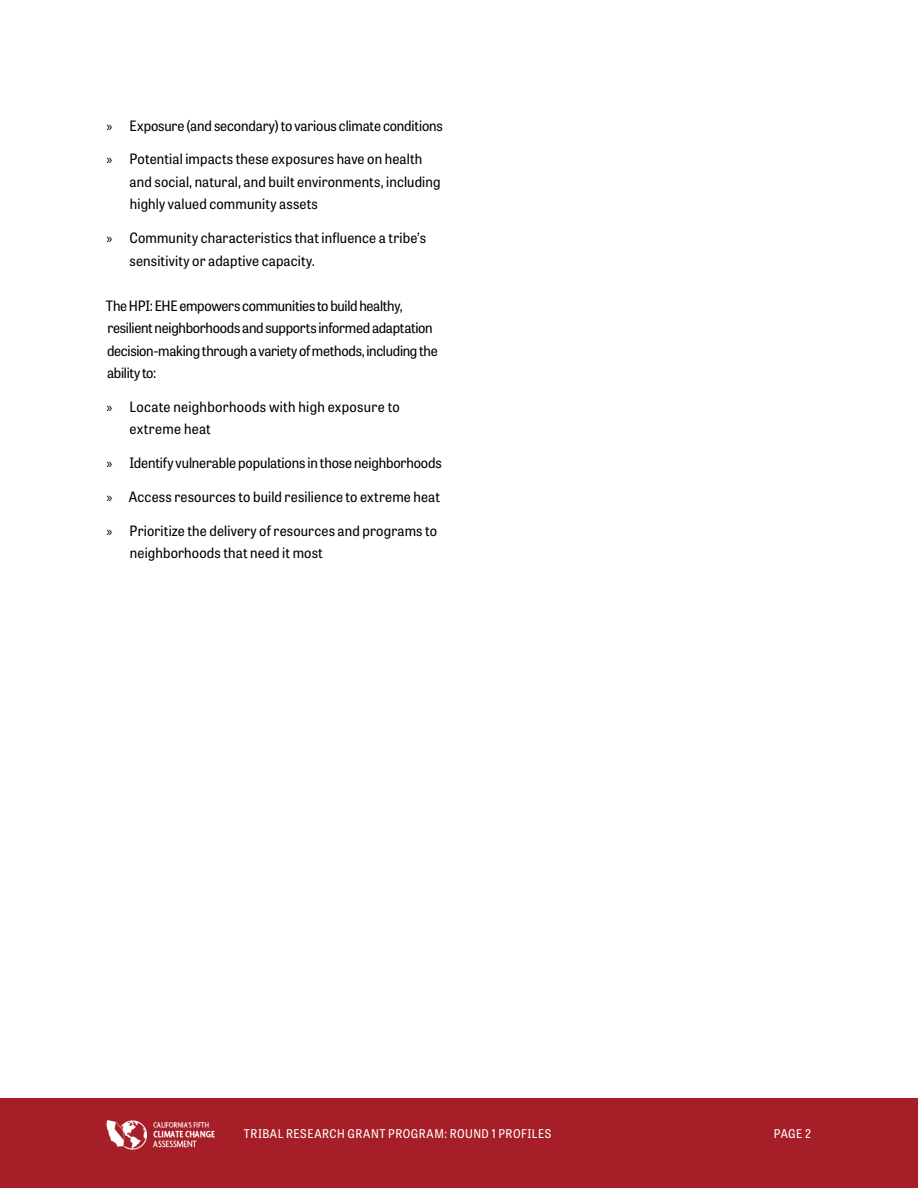
<style>
.page{position:relative;width:918px;height:1188px;background:#fff}
.page>*{position:absolute;margin:0;border:0;box-sizing:border-box;transform-origin:0 0}
._0_-_First_Paragraph{font:14.25px/22.5px "Tablet Gothic Narrow";letter-spacing:.005em;color:#000}
._0_-_First_Paragraph-2{font:14.25px/22.5px "Tablet Gothic Narrow";letter-spacing:-.02em;color:#000}
.t1{font:12px "Tablet Gothic Narrow";letter-spacing:.04em;color:#fff}
.s1{font-family:"Myriad Pro"}
</style>
<div class="page">
<div style="left:0;top:1098px;width:918px;height:90px;background:#a61e27"></div>
<img style="left:106px;top:1120px;width:108px;height:30px">
<p class="_0_-_First_Paragraph" style="left:106px;top:114px;width:338px"><span class="s1">»</span> Exposure (and secondary) to various climate conditions</p>
<p class="_0_-_First_Paragraph" style="left:130px;top:147px;width:312px;text-indent:-23px"><span class="s1">»</span> Potential impacts these exposures have on health and social, natural, and built environments, including highly valued community assets</p>
<p class="_0_-_First_Paragraph" style="left:130px;top:226px;width:298px;text-indent:-23px"><span class="s1">»</span> Community characteristics that influence a tribe’s sensitivity or adaptive capacity.</p>
<p class="_0_-_First_Paragraph-2" style="left:106px;top:294px;width:333px">The HPI: EHE empowers communities to build healthy, resilient neighborhoods and supports informed adaptation decision-making through a variety of methods, including the ability to:</p>
<p class="_0_-_First_Paragraph" style="left:130px;top:395px;width:272px;text-indent:-23px"><span class="s1">»</span> Locate neighborhoods with high exposure to extreme heat</p>
<p class="_0_-_First_Paragraph" style="left:106px;top:451px;width:337px"><span class="s1">»</span> Identify vulnerable populations in those neighborhoods</p>
<p class="_0_-_First_Paragraph" style="left:106px;top:485px;width:335px"><span class="s1">»</span> Access resources to build resilience to extreme heat</p>
<p class="_0_-_First_Paragraph" style="left:130px;top:519px;width:309px;text-indent:-23px"><span class="s1">»</span> Prioritize the delivery of resources and programs to neighborhoods that need it most</p>
<p class="t1" style="left:244px;top:1125px;width:309px">TRIBAL RESEARCH GRANT PROGRAM: ROUND 1 PROFILES</p>
<p class="t1" style="left:774px;top:1125px;width:39px">PAGE 2</p>
</div>
